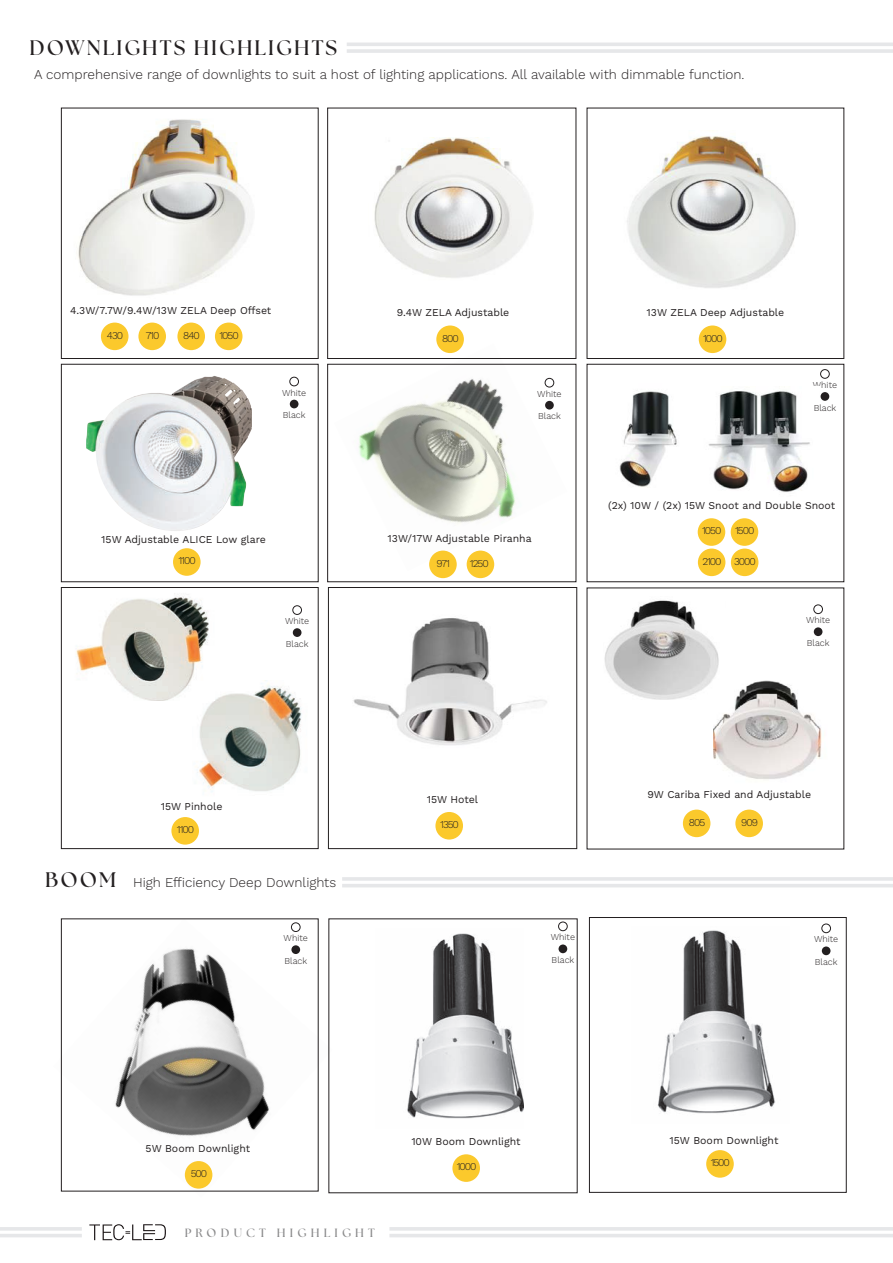
<style>
.page{position:relative;width:893px;height:1263px;background:#fff}
.page>*{position:absolute;margin:0;border:0;box-sizing:border-box;transform-origin:0 0}
.t1{font:700 21px "The Seasons";letter-spacing:.1em;color:#231f20}
.t2{font:300 13.5px "Work Sans";color:#231f20}
.t3{font:700 12px "The Seasons";letter-spacing:.35em;color:#8b8b8c}
.t4{font:10.5px "Work Sans";color:#231f20}
.t5{font:300 10.5px "Work Sans";letter-spacing:-.1em;color:#231f20}
.t6{font:300 9px "Work Sans";color:#231f20}
.s1{font-family:"The Seasons";font-weight:700;font-size:21px}
</style>
<div class="page">
<img style="left:334px;top:345px;width:233px;height:225px">
<img style="left:86px;top:376px;width:166px;height:155px">
<div style="left:173px;top:548px;width:28px;height:28px;background:#fbc92c;border-radius:50%"></div>
<div style="left:171px;top:817px;width:28px;height:28px;background:#fbc92c;border-radius:50%"></div>
<div style="left:435px;top:812px;width:28px;height:27px;background:#fbc92c;border-radius:50%"></div>
<img style="left:197px;top:680px;width:105px;height:112px">
<img style="left:76px;top:593px;width:138px;height:107px">
<div style="left:545px;top:401px;width:9px;height:9px;background:#231f20;border-radius:50%"></div>
<div style="left:545px;top:378px;width:9px;height:9px;border:1px solid #231f20;border-radius:50%"></div>
<div style="left:429px;top:551px;width:28px;height:27px;background:#fbc92c;border-radius:50%"></div>
<div style="left:290px;top:400px;width:8px;height:8px;background:#231f20;border-radius:50%"></div>
<div style="left:289px;top:377px;width:10px;height:9px;border:1px solid #231f20;border-radius:50%"></div>
<div style="left:293px;top:628px;width:8px;height:9px;background:#231f20;border-radius:50%"></div>
<div style="left:292px;top:605px;width:10px;height:10px;border:1px solid #231f20;border-radius:50%"></div>
<img style="left:619px;top:391px;width:58px;height:96px">
<div style="left:820px;top:369px;width:10px;height:10px;border:1px solid #231f20;border-radius:50%"></div>
<div style="left:683px;top:809px;width:27px;height:28px;background:#fbc92c;border-radius:50%"></div>
<div style="left:814px;top:627px;width:8px;height:9px;background:#231f20;border-radius:50%"></div>
<div style="left:813px;top:604px;width:10px;height:10px;border:1px solid #231f20;border-radius:50%"></div>
<div style="left:467px;top:551px;width:27px;height:27px;background:#fbc92c;border-radius:50%"></div>
<div style="left:698px;top:548px;width:27px;height:28px;background:#fbc92c;border-radius:50%"></div>
<div style="left:731px;top:548px;width:27px;height:28px;background:#fbc92c;border-radius:50%"></div>
<div style="left:735px;top:809px;width:28px;height:28px;background:#fbc92c;border-radius:50%"></div>
<img style="left:78px;top:119px;width:174px;height:177px">
<img style="left:374px;top:137px;width:159px;height:141px">
<img style="left:627px;top:130px;width:169px;height:158px">
<div style="left:101px;top:323px;width:27px;height:27px;background:#fbc92c;border-radius:50%"></div>
<div style="left:138px;top:323px;width:28px;height:27px;background:#fbc92c;border-radius:50%"></div>
<div style="left:177px;top:323px;width:28px;height:27px;background:#fbc92c;border-radius:50%"></div>
<div style="left:215px;top:323px;width:27px;height:27px;background:#fbc92c;border-radius:50%"></div>
<div style="left:436px;top:325px;width:28px;height:28px;background:#fbc92c;border-radius:50%"></div>
<div style="left:699px;top:325px;width:27px;height:28px;background:#fbc92c;border-radius:50%"></div>
<div style="left:61px;top:108px;width:257px;height:251px;border:1px solid #231f20"></div>
<div style="left:327px;top:108px;width:249px;height:251px;border:1px solid #231f20"></div>
<div style="left:61px;top:364px;width:257px;height:218px;border:1px solid #231f20"></div>
<div style="left:327px;top:364px;width:249px;height:218px;border:1px solid #231f20"></div>
<div style="left:587px;top:364px;width:257px;height:218px;border:1px solid #231f20"></div>
<div style="left:328px;top:587px;width:249px;height:262px;border:1px solid #231f20"></div>
<div style="left:61px;top:587px;width:257px;height:262px;border:1px solid #231f20"></div>
<hr style="left:347px;top:43px;width:546px;height:3px;background:#e6e7e9">
<hr style="left:347px;top:49px;width:546px;height:4px;background:#e6e7e9">
<hr style="left:0;top:1227px;width:82px;height:4px;background:#e6e7e9">
<hr style="left:0;top:1234px;width:82px;height:3px;background:#e6e7e9">
<svg style="left:89px;top:1224px;width:77px;height:16px"></svg>
<hr style="left:389px;top:1227px;width:504px;height:4px;background:#e6e7e9">
<hr style="left:389px;top:1234px;width:504px;height:3px;background:#e6e7e9">
<img style="left:60px;top:919px;width:272px;height:275px">
<img style="left:658px;top:930px;width:117px;height:184px">
<img style="left:407px;top:933px;width:116px;height:186px">
<div style="left:452px;top:1154px;width:28px;height:28px;background:#fbc92c;border-radius:50%"></div>
<div style="left:185px;top:1161px;width:27px;height:27px;background:#fbc92c;border-radius:50%"></div>
<div style="left:706px;top:1150px;width:28px;height:28px;background:#fbc92c;border-radius:50%"></div>
<hr style="left:342px;top:877px;width:551px;height:4px;background:#e6e7e9">
<hr style="left:342px;top:884px;width:551px;height:3px;background:#e6e7e9">
<img style="left:353px;top:618px;width:194px;height:127px">
<img style="left:708px;top:391px;width:102px;height:101px">
<div style="left:821px;top:392px;width:8px;height:9px;background:#231f20;border-radius:50%"></div>
<div style="left:698px;top:518px;width:27px;height:28px;background:#fbc92c;border-radius:50%"></div>
<div style="left:731px;top:518px;width:27px;height:28px;background:#fbc92c;border-radius:50%"></div>
<img style="left:604px;top:600px;width:115px;height:100px">
<img style="left:713px;top:680px;width:109px;height:99px">
<div style="left:589px;top:917px;width:257px;height:275px;border:1px solid #231f20"></div>
<div style="left:291px;top:945px;width:9px;height:9px;background:#231f20;border-radius:50%"></div>
<div style="left:291px;top:922px;width:9px;height:10px;border:1px solid #231f20;border-radius:50%"></div>
<div style="left:559px;top:944px;width:8px;height:9px;background:#231f20;border-radius:50%"></div>
<div style="left:558px;top:922px;width:10px;height:9px;border:1px solid #231f20;border-radius:50%"></div>
<div style="left:822px;top:946px;width:8px;height:9px;background:#231f20;border-radius:50%"></div>
<div style="left:821px;top:924px;width:10px;height:9px;border:1px solid #231f20;border-radius:50%"></div>
<p class="t1" style="left:30px;top:34px;width:309px">DOWNLIGHTS HIGHLIGHTS</p>
<p class="t2" style="left:34px;top:67px;width:712px">A comprehensive range of downlights to suit a host of lighting applications. All available with dimmable function.</p>
<p class="t4" style="left:70px;top:304px;width:203px">4.3W/7.7W/9.4W/13W ZELA Deep Offset</p>
<p class="t5" style="left:107px;top:329px;width:18px">430</p>
<p class="t5" style="left:146px;top:329px;width:15px">710</p>
<p class="t5" style="left:183px;top:329px;width:18px">840</p>
<p class="t5" style="left:219px;top:329px;width:21px">1050</p>
<p class="t6" style="left:282px;top:387px;width:26px">White</p>
<p class="t6" style="left:283px;top:410px;width:24px">Black</p>
<p class="t4" style="left:101px;top:533px;width:166px">15W Adjustable ALICE Low glare</p>
<p class="t5" style="left:179px;top:554px;width:19px">1100</p>
<p class="t6" style="left:285px;top:616px;width:26px">White</p>
<p class="t6" style="left:286px;top:638px;width:24px">Black</p>
<p class="t4" style="left:397px;top:306px;width:114px">9.4W ZELA Adjustable</p>
<p class="t5" style="left:442px;top:332px;width:18px">800</p>
<p class="t6" style="left:537px;top:388px;width:26px">White</p>
<p class="t6" style="left:538px;top:411px;width:24px">Black</p>
<p class="t4" style="left:647px;top:306px;width:139px">13W ZELA Deep Adjustable</p>
<p class="t5" style="left:703px;top:332px;width:21px">1000</p>
<p class="t6" style="left:813px;top:380px;width:26px">White</p>
<p class="t6" style="left:814px;top:402px;width:24px">Black</p>
<p class="t4" style="left:608px;top:499px;width:229px">(2x) 10W / (2x) 15W Snoot and Double Snoot</p>
<p class="t5" style="left:702px;top:525px;width:21px">1050</p>
<p class="t5" style="left:735px;top:525px;width:21px">1500</p>
<p class="t4" style="left:388px;top:532px;width:146px">13W/17W Adjustable Piranha</p>
<p class="t5" style="left:437px;top:557px;width:15px">971</p>
<p class="t5" style="left:470px;top:557px;width:20px">1250</p>
<p class="t5" style="left:702px;top:555px;width:21px">2100</p>
<p class="t5" style="left:734px;top:555px;width:23px">3000</p>
<p class="t6" style="left:806px;top:615px;width:26px">White</p>
<p class="t6" style="left:807px;top:637px;width:24px">Black</p>
<p class="t4" style="left:161px;top:800px;width:63px">15W Pinhole</p>
<p class="t5" style="left:177px;top:823px;width:19px">1100</p>
<p class="t2" style="left:45px;top:874px;width:293px"><span class="s1">BOOM</span> High Efficiency Deep Downlights</p>
<p class="t6" style="left:284px;top:933px;width:26px">White</p>
<p class="t6" style="left:284px;top:955px;width:24px">Black</p>
<p class="t4" style="left:427px;top:793px;width:53px">15W Hotel</p>
<p class="t5" style="left:440px;top:818px;width:20px">1350</p>
<p class="t6" style="left:551px;top:932px;width:26px">White</p>
<p class="t6" style="left:552px;top:954px;width:24px">Black</p>
<p class="t4" style="left:647px;top:788px;width:165px">9W Cariba Fixed and Adjustable</p>
<p class="t5" style="left:689px;top:816px;width:18px">805</p>
<p class="t5" style="left:741px;top:816px;width:18px">909</p>
<p class="t6" style="left:814px;top:934px;width:26px">White</p>
<p class="t6" style="left:815px;top:956px;width:24px">Black</p>
<p class="t4" style="left:146px;top:1142px;width:106px">5W Boom Downlight</p>
<p class="t5" style="left:191px;top:1167px;width:18px">500</p>
<p class="t3" style="left:185px;top:1224px;width:192px">PRODUCT HIGHLIGHT</p>
<p class="t4" style="left:411px;top:1135px;width:111px">10W Boom Downlight</p>
<p class="t4" style="left:669px;top:1134px;width:110px">15W Boom Downlight</p>
<p class="t5" style="left:457px;top:1161px;width:21px">1000</p>
<p class="t5" style="left:711px;top:1156px;width:21px">1500</p>
</div>
